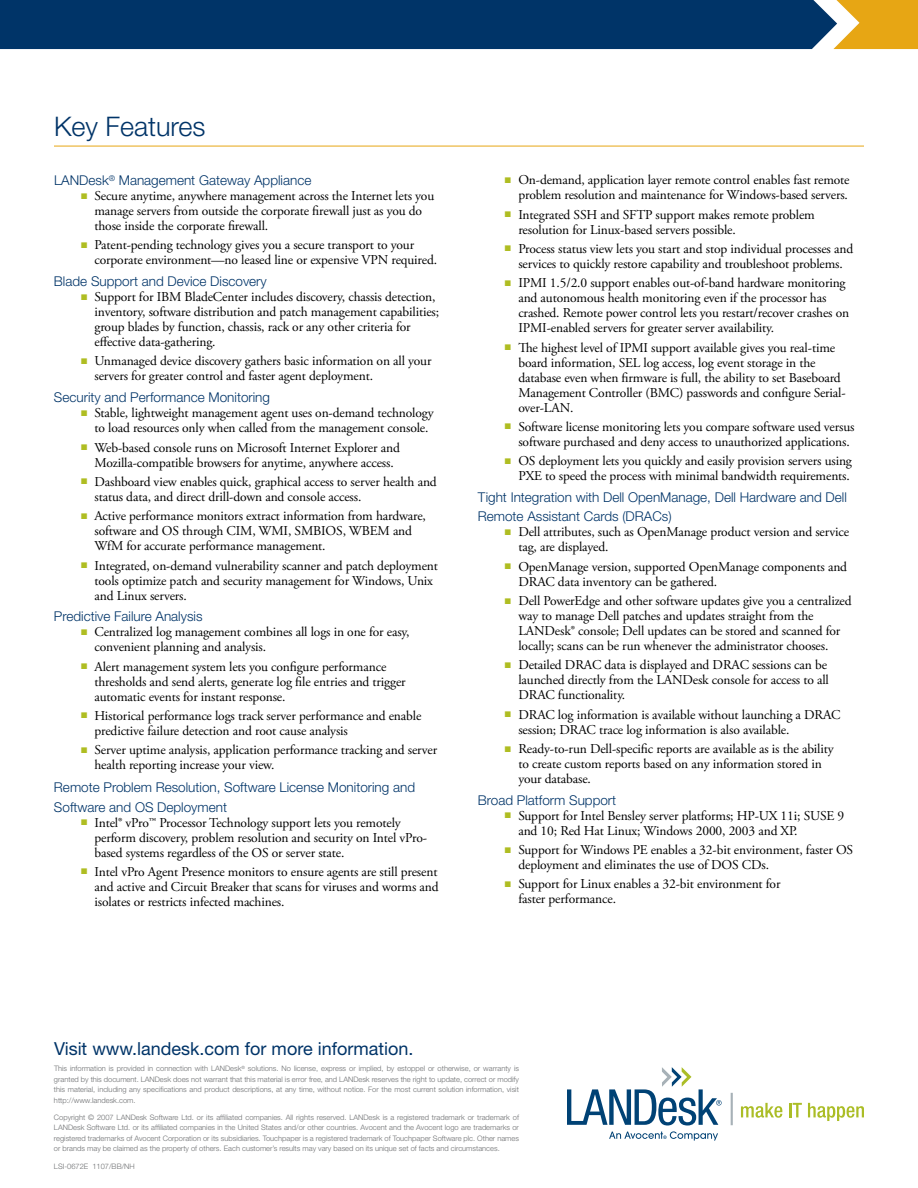
<style>
.page{position:relative;width:918px;height:1188px;background:#fff}
.page>*{position:absolute;margin:0;border:0;box-sizing:border-box;transform-origin:0 0}
.t1{font:300 27px "Helvetica Neue";color:#003468}
.t2{font:18px "Helvetica Neue";color:#003468}
.t3{font:13.5px/15px "Adobe Garamond Pro";letter-spacing:-.01em;color:#000}
.t4{font:300 13.5px/19.5px "Helvetica Neue";color:#003468}
.t5{font:300 7.5px/10.5px "Helvetica Neue";color:#6d6f71;text-align:justify}
.s1{color:#afbd22}
</style>
<div class="page">
<svg style="left:0;top:0;width:918px;height:49px;background:#184165"></svg>
<hr style="left:54px;top:146px;width:810px;height:1px;background:#e7a614">
<svg style="left:567px;top:1067px;width:155px;height:74px"></svg>
<svg style="left:741px;top:1103px;width:41px;height:15px"></svg>
<svg style="left:789px;top:1103px;width:13px;height:14px"></svg>
<svg style="left:808px;top:1103px;width:56px;height:18px"></svg>
<hr style="left:731px;top:1093px;width:2px;height:32px;background:#a7b1b7">
<h1 class="t1" style="left:54px;top:110px;width:153px">Key Features</h1>
<p class="t4" style="left:54px;top:170px;width:259px">LANDesk<sup>®</sup> Management Gateway Appliance</p>
<p class="t3" style="left:94px;top:189px;width:341px;text-indent:-13px"><span class="s1">■</span> Secure anytime, anywhere management across the Internet lets you manage servers from outside the corporate firewall just as you do those inside the corporate firewall.</p>
<p class="t3" style="left:94px;top:238px;width:344px;text-indent:-13px"><span class="s1">■</span> Patent-pending technology gives you a secure transport to your corporate environment—no leased line or expensive VPN required.</p>
<p class="t4" style="left:54px;top:271px;width:214px">Blade Support and Device Discovery</p>
<p class="t3" style="left:94px;top:290px;width:346px;text-indent:-13px"><span class="s1">■</span> Support for IBM BladeCenter includes discovery, chassis detection, inventory, software distribution and patch management capabilities; group blades by function, chassis, rack or any other criteria for effective data-gathering.</p>
<p class="t3" style="left:94px;top:354px;width:339px;text-indent:-13px"><span class="s1">■</span> Unmanaged device discovery gathers basic information on all your servers for greater control and faster agent deployment.</p>
<p class="t4" style="left:54px;top:387px;width:218px">Security and Performance Monitoring</p>
<p class="t3" style="left:94px;top:406px;width:341px;text-indent:-13px"><span class="s1">■</span> Stable, lightweight management agent uses on-demand technology to load resources only when called from the management console.</p>
<p class="t3" style="left:81px;top:440px;width:320px;text-align:center"><span class="s1">■</span> Web-based console runs on Microsoft Internet Explorer and<br>Mozilla-compatible browsers for anytime, anywhere access.</p>
<p class="t3" style="left:94px;top:475px;width:344px;text-indent:-13px"><span class="s1">■</span> Dashboard view enables quick, graphical access to server health and status data, and direct drill-down and console access.</p>
<p class="t3" style="left:94px;top:509px;width:333px;text-indent:-13px"><span class="s1">■</span> Active performance monitors extract information from hardware, software and OS through CIM, WMI, SMBIOS, WBEM and<br>WfM for accurate performance management.</p>
<p class="t3" style="left:94px;top:558px;width:345px;text-indent:-13px"><span class="s1">■</span> Integrated, on-demand vulnerability scanner and patch deployment tools optimize patch and security management for Windows, Unix and Linux servers.</p>
<p class="t4" style="left:54px;top:606px;width:150px">Predictive Failure Analysis</p>
<p class="t3" style="left:94px;top:625px;width:317px;text-indent:-13px"><span class="s1">■</span> Centralized log management combines all logs in one for easy, convenient planning and analysis.</p>
<p class="t3" style="left:94px;top:659px;width:313px;text-indent:-13px"><span class="s1">■</span> Alert management system lets you configure performance thresholds and send alerts, generate log file entries and trigger automatic events for instant response.</p>
<p class="t3" style="left:94px;top:709px;width:328px;text-indent:-13px"><span class="s1">■</span> Historical performance logs track server performance and enable predictive failure detection and root cause analysis</p>
<p class="t3" style="left:94px;top:743px;width:344px;text-indent:-13px"><span class="s1">■</span> Server uptime analysis, application performance tracking and server health reporting increase your view.</p>
<p class="t4" style="left:54px;top:777px;width:363px">Remote Problem Resolution, Software License Monitoring and<br>Software and OS Deployment</p>
<p class="t3" style="left:94px;top:815px;width:334px;text-indent:-13px"><span class="s1">■</span> Intel® vPro™ Processor Technology support lets you remotely perform discovery, problem resolution and security on Intel vPro&shy;based systems regardless of the OS or server state.</p>
<p class="t3" style="left:94px;top:865px;width:346px;text-align:justify;text-indent:-13px"><span class="s1">■</span> Intel vPro Agent Presence monitors to ensure agents are still present and active and Circuit Breaker that scans for viruses and worms and isolates or restricts infected machines.</p>
<p class="t3" style="left:505px;top:173px;width:346px;text-align:right"><span class="s1">■</span> On-demand, application layer remote control enables fast remote problem resolution and maintenance for Windows-based servers.</p>
<p class="t3" style="left:518px;top:207px;width:298px;text-indent:-13px"><span class="s1">■</span> Integrated SSH and SFTP support makes remote problem resolution for Linux-based servers possible.</p>
<p class="t3" style="left:505px;top:242px;width:350px;text-align:center"><span class="s1">■</span> Process status view lets you start and stop individual processes and services to quickly restore capability and troubleshoot problems.</p>
<p class="t3" style="left:518px;top:276px;width:332px;text-indent:-13px"><span class="s1">■</span> IPMI 1.5/2.0 support enables out-of-band hardware monitoring and autonomous health monitoring even if the processor has crashed. Remote power control lets you restart/recover crashes on IPMI-enabled servers for greater server availability.</p>
<p class="t3" style="left:518px;top:340px;width:329px;text-indent:-13px"><span class="s1">■</span> The highest level of IPMI support available gives you real-time board information, SEL log access, log event storage in the database even when firmware is full, the ability to set Baseboard Management Controller (BMC) passwords and configure Serial&shy;over-LAN.</p>
<p class="t3" style="left:518px;top:420px;width:338px;text-indent:-13px"><span class="s1">■</span> Software license monitoring lets you compare software used versus software purchased and deny access to unauthorized applications.</p>
<p class="t3" style="left:505px;top:454px;width:349px;text-align:right"><span class="s1">■</span> OS deployment lets you quickly and easily provision servers using<br>PXE to speed the process with minimal bandwidth requirements.</p>
<p class="t4" style="left:478px;top:487px;width:370px">Tight Integration with Dell OpenManage, Dell Hardware and Dell<br>Remote Assistant Cards (DRACs)</p>
<p class="t3" style="left:518px;top:525px;width:332px;text-indent:-13px"><span class="s1">■</span> Dell attributes, such as OpenManage product version and service tag, are displayed.</p>
<p class="t3" style="left:518px;top:559px;width:330px;text-indent:-13px"><span class="s1">■</span> OpenManage version, supported OpenManage components and<br>DRAC data inventory can be gathered.</p>
<p class="t3" style="left:518px;top:594px;width:335px;text-indent:-13px"><span class="s1">■</span> Dell PowerEdge and other software updates give you a centralized way to manage Dell patches and updates straight from the LANDesk® console; Dell updates can be stored and scanned for locally; scans can be run whenever the administrator chooses.</p>
<p class="t3" style="left:518px;top:658px;width:312px;text-indent:-13px"><span class="s1">■</span> Detailed DRAC data is displayed and DRAC sessions can be launched directly from the LANDesk console for access to all<br>DRAC functionality.</p>
<p class="t3" style="left:518px;top:707px;width:324px;text-indent:-13px"><span class="s1">■</span> DRAC log information is available without launching a DRAC session; DRAC trace log information is also available.</p>
<p class="t3" style="left:518px;top:742px;width:317px;text-indent:-13px"><span class="s1">■</span> Ready-to-run Dell-specific reports are available as is the ability to create custom reports based on any information stored in your database.</p>
<p class="t4" style="left:478px;top:790px;width:140px">Broad Platform Support</p>
<p class="t3" style="left:518px;top:808px;width:327px;text-indent:-13px"><span class="s1">■</span> Support for Intel Bensley server platforms; HP-UX 11i; SUSE 9 and 10; Red Hat Linux; Windows 2000, 2003 and XP.</p>
<p class="t3" style="left:518px;top:843px;width:336px;text-indent:-13px"><span class="s1">■</span> Support for Windows PE enables a 32-bit environment, faster OS deployment and eliminates the use of DOS CDs.</p>
<p class="t3" style="left:518px;top:877px;width:264px;text-indent:-13px"><span class="s1">■</span> Support for Linux enables a 32-bit environment for faster performance.</p>
<h2 class="t2" style="left:54px;top:1038px;width:361px">Visit www.landesk.com for more information.</h2>
<p class="t5" style="left:54px;top:1063px;width:467px">This information is provided in connection with LANDesk<sup>®</sup> solutions. No license, express or implied, by estoppel or otherwise, or warranty is granted by this document. LANDesk does not warrant that this material is error free, and LANDesk reserves the right to update, correct or modify this material, including any specifications and product descriptions, at any time, without notice. For the most current solution information, visit http://www.landesk.com.</p>
<p class="t5" style="left:54px;top:1112px;width:467px">Copyright © 2007 LANDesk Software Ltd. or its affiliated companies. All rights reserved. LANDesk is a registered trademark or trademark of LANDesk Software Ltd. or its affiliated companies in the United States and/or other countries. Avocent and the Avocent logo are trademarks or registered trademarks of Avocent Corporation or its subsidiaries. Touchpaper is a registered trademark of Touchpaper Software plc. Other names or brands may be claimed as the property of others. Each customer’s results may vary based on its unique set of facts and circumstances.</p>
<p class="t5" style="left:54px;top:1161px;width:82px">LSI-0672E 1107/BB/NH</p>
</div>
